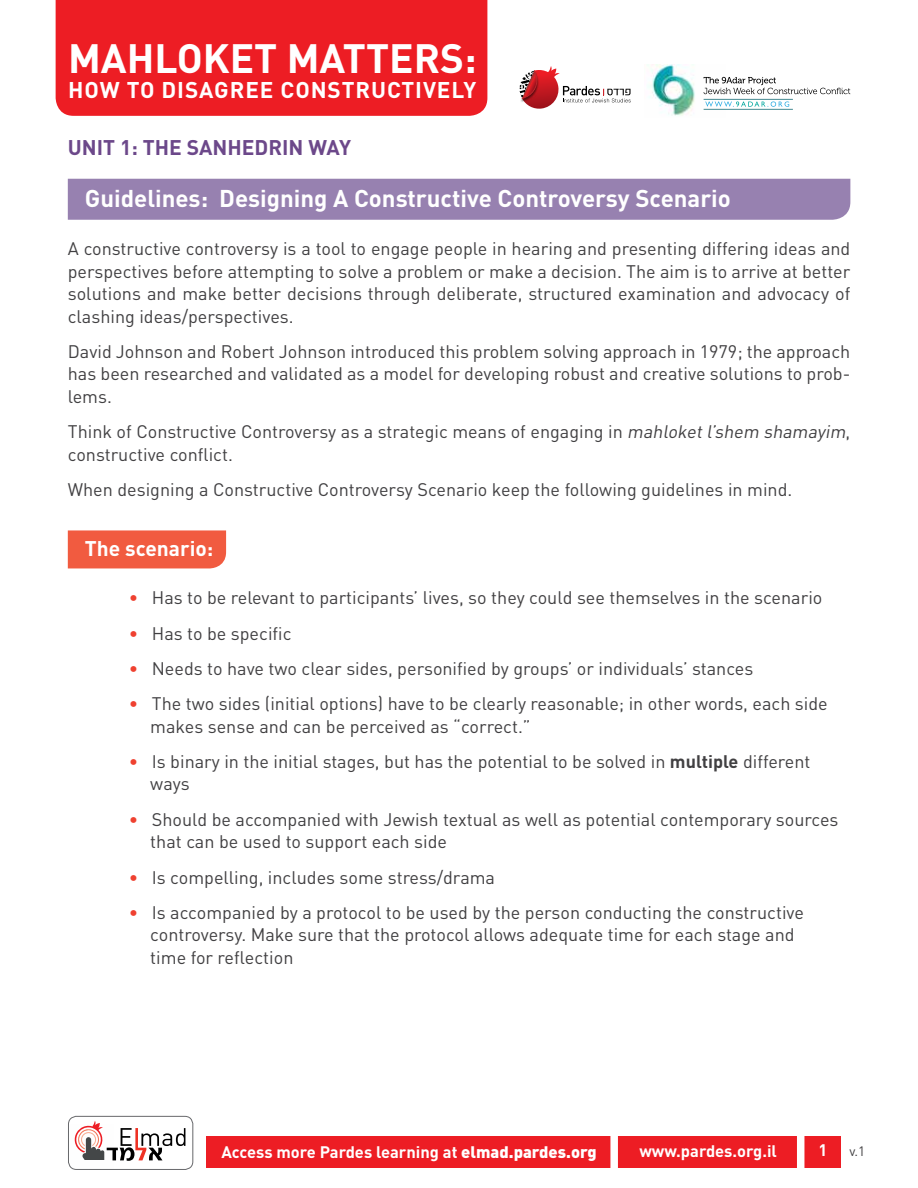
<style>
.page{position:relative;width:918px;height:1188px;background:#fff}
.page>*{position:absolute;margin:0;border:0;box-sizing:border-box;transform-origin:0 0}
.t1{font:700 40.5px "DIN";color:#fff}
.t2{font:700 24px "DIN";color:#fff}
.t3{font:700 22.5px "DIN";letter-spacing:.04em;color:#fff}
.t4{font:700 21px "DIN";color:#6c488a}
.t5{font:700 21px "DIN";color:#fff}
.t6{font:18px/22.5px "DIN";color:#414042}
.t7{font:700 16.5px "DIN";color:#fff}
.t8{font:13.5px "DIN";color:#414042}
.s1{font-style:italic}
.s2{font-weight:700;color:#ef4130}
.s3{font-weight:700}
.s4{font-weight:900}
</style>
<div class="page">
<div style="left:56px;top:0;width:431px;height:116px;background:#ed1d24"></div>
<svg style="left:520px;top:66px;width:111px;height:43px"></svg>
<svg style="left:70px;top:1121px;width:116px;height:47px"></svg>
<div style="left:68px;top:1116px;width:125px;height:54px;border:1px solid #67686b;border-radius:8px"></div>
<div style="left:206px;top:1136px;width:635px;height:32px;background:#ed1d24"></div>
<div style="left:610px;top:1124px;width:8px;height:56px;background:#fff"></div>
<div style="left:797px;top:1127px;width:7px;height:55px;background:#fff"></div>
<img style="left:647px;top:64px;width:78px;height:52px">
<svg style="left:704px;top:77px;width:146px;height:17px"></svg>
<hr style="left:704px;top:99px;width:89px;height:1px;background:#448991">
<hr style="left:704px;top:109px;width:89px;height:1px;background:#448991">
<svg style="left:705px;top:101px;width:84px;height:6px"></svg>
<div style="left:68px;top:179px;width:782px;height:41px;background:#9781b0"></div>
<div style="left:68px;top:530px;width:158px;height:38px;background:#f15b40"></div>
<h1 class="t1" style="left:68px;top:32px;width:410px">MAHLOKET MATTERS:</h1>
<p class="t3" style="left:68px;top:75px;width:410px">HOW TO DISAGREE CONSTRUCTIVELY</p>
<p class="t4" style="left:68px;top:134px;width:285px">UNIT 1: THE SANHEDRIN WAY</p>
<h2 class="t2" style="left:85px;top:183px;width:648px">Guidelines: Designing A Constructive Controversy Scenario</h2>
<p class="t6" style="left:68px;top:237px;width:784px;text-align:justify">A constructive controversy is a tool to engage people in hearing and presenting differing ideas and perspectives before attempting to solve a problem or make a decision. The aim is to arrive at better solutions and make better decisions through deliberate, structured examination and advocacy of clashing ideas/perspectives.</p>
<p class="t6" style="left:68px;top:340px;width:784px;text-align:justify">David Johnson and Robert Johnson introduced this problem solving approach in 1979; the approach has been researched and validated as a model for developing robust and creative solutions to prob&shy;lems.</p>
<p class="t6" style="left:68px;top:420px;width:784px">Think of Constructive Controversy as a strategic means of engaging in <span class="s1">mahloketl’shem shamayim</span>, constructive conflict.</p>
<p class="t6" style="left:68px;top:478px;width:726px">When designing a Constructive Controversy Scenario keep the following guidelines in mind.</p>
<p class="t5" style="left:85px;top:535px;width:130px">The scenario:</p>
<p class="t6" style="left:129px;top:586px;width:695px"><span class="s2">•</span> Has to be relevant to participants’ lives, so they could see themselves in the scenario</p>
<p class="t6" style="left:129px;top:622px;width:164px"><span class="s2">•</span> Has to be specific</p>
<p class="t6" style="left:129px;top:657px;width:626px"><span class="s2">•</span> Needs to have two clear sides, personified by groups’ or individuals’ stances</p>
<p class="t6" style="left:150px;top:692px;width:679px;text-indent:-21px"><span class="s2">•</span> The two sides (initial options) have to be clearly reasonable; in other words, each side makes sense and can be perceived as “correct.”</p>
<p class="t6" style="left:150px;top:750px;width:662px;text-indent:-21px"><span class="s2">•</span> Is binary in the initial stages, but has the potential to be solved in <span class="s3">multiple</span> different ways</p>
<p class="t6" style="left:150px;top:808px;width:690px;text-indent:-21px"><span class="s2">•</span> Should be accompanied with Jewish textual as well as potential contemporary sources that can be used to support each side</p>
<p class="t6" style="left:129px;top:865px;width:368px"><span class="s2">•</span> Is compelling, includes some stress/drama</p>
<p class="t6" style="left:150px;top:901px;width:655px;text-indent:-21px"><span class="s2">•</span> Is accompanied by a protocol to be used by the person conducting the constructive controversy. Make sure that the protocol allows adequate time for each stage and time for reflection</p>
<p class="t7" style="left:221px;top:1141px;width:377px">Access more Pardes learning at <span class="s4">elmad.pardes.org</span></p>
<p class="t7" style="left:639px;top:1140px;width:139px">www.pardes.org.il</p>
<p class="t7" style="left:818px;top:1139px;width:10px">1</p>
<p class="t8" style="left:850px;top:1143px;width:17px">v.1</p>
</div>
